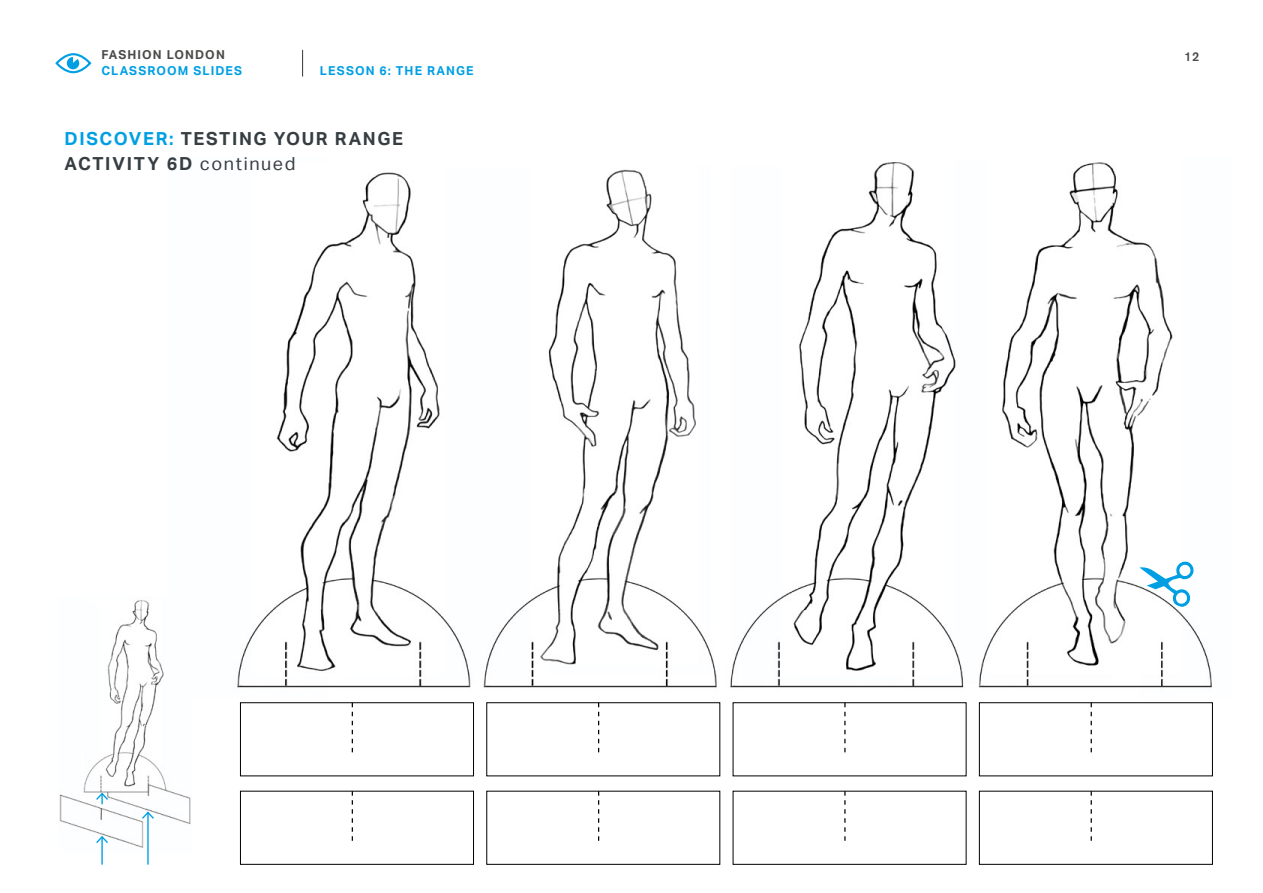
<style>
.page{position:relative;width:1263px;height:893px;background:#fff}
.page>*{position:absolute;margin:0;border:0;box-sizing:border-box;transform-origin:0 0}
.t1{font:700 18px/24.9px "Aktiv Grotesk Trial";letter-spacing:.09em;color:#363e42}
.t2{font:500 12.75px "Akzidenz Grotesk BQ";color:#4a4a49}
.t3{font:700 12.3px "Aktiv Grotesk Trial";letter-spacing:.09em;color:#009fe3}
.t4{font:700 12.3px "Aktiv Grotesk Trial";letter-spacing:.09em;color:#4a4a49}
.s1{color:#009fe3}
.s2{font-weight:400}
</style>
<div class="page">
<svg style="left:302px;top:50px;width:1px;height:27px"></svg>
<div style="left:56px;top:53px;width:35px;height:20px;border:2px solid #009fe3;border-radius:50%"></div>
<svg style="left:67px;top:57px;width:12px;height:12px"></svg>
<img style="left:237px;top:162px;width:975px;height:526px">
<svg style="left:1139px;top:560px;width:56px;height:48px"></svg>
<div style="left:240px;top:702px;width:234px;height:74px;border:1px solid #000"></div>
<svg style="left:352px;top:703px;width:1px;height:49px"></svg>
<div style="left:240px;top:791px;width:234px;height:74px;border:1px solid #000"></div>
<svg style="left:352px;top:791px;width:1px;height:50px"></svg>
<div style="left:486px;top:702px;width:234px;height:74px;border:1px solid #000"></div>
<svg style="left:598px;top:703px;width:1px;height:49px"></svg>
<div style="left:486px;top:791px;width:234px;height:74px;border:1px solid #000"></div>
<svg style="left:598px;top:791px;width:1px;height:50px"></svg>
<div style="left:733px;top:702px;width:233px;height:74px;border:1px solid #000"></div>
<svg style="left:844px;top:703px;width:1px;height:49px"></svg>
<div style="left:733px;top:791px;width:233px;height:74px;border:1px solid #000"></div>
<svg style="left:844px;top:791px;width:1px;height:50px"></svg>
<div style="left:979px;top:702px;width:234px;height:74px;border:1px solid #000"></div>
<svg style="left:1090px;top:703px;width:2px;height:49px"></svg>
<div style="left:979px;top:791px;width:234px;height:74px;border:1px solid #000"></div>
<svg style="left:1090px;top:791px;width:2px;height:50px"></svg>
<img style="left:59px;top:600px;width:132px;height:248px">
<hr style="left:147px;top:812px;width:2px;height:53px;background:#009fe3">
<svg style="left:141px;top:810px;width:14px;height:10px"></svg>
<svg style="left:95px;top:792px;width:14px;height:12px"></svg>
<hr style="left:101px;top:837px;width:2px;height:28px;background:#009fe3">
<svg style="left:95px;top:835px;width:14px;height:10px"></svg>
<p class="t4" style="left:101px;top:47px;width:125px">FASHION LONDON</p>
<p class="t2" style="left:1184px;top:49px;width:16px">12</p>
<p class="t3" style="left:101px;top:64px;width:142px">CLASSROOM SLIDES</p>
<p class="t3" style="left:320px;top:64px;width:155px">LESSON 6: THE RANGE</p>
<p class="t1" style="left:65px;top:126px;width:340px"><span class="s1">DISCOVER:</span> TESTING YOUR RANGE<br>ACTIVITY 6D <span class="s2">continued</span></p>
</div>
